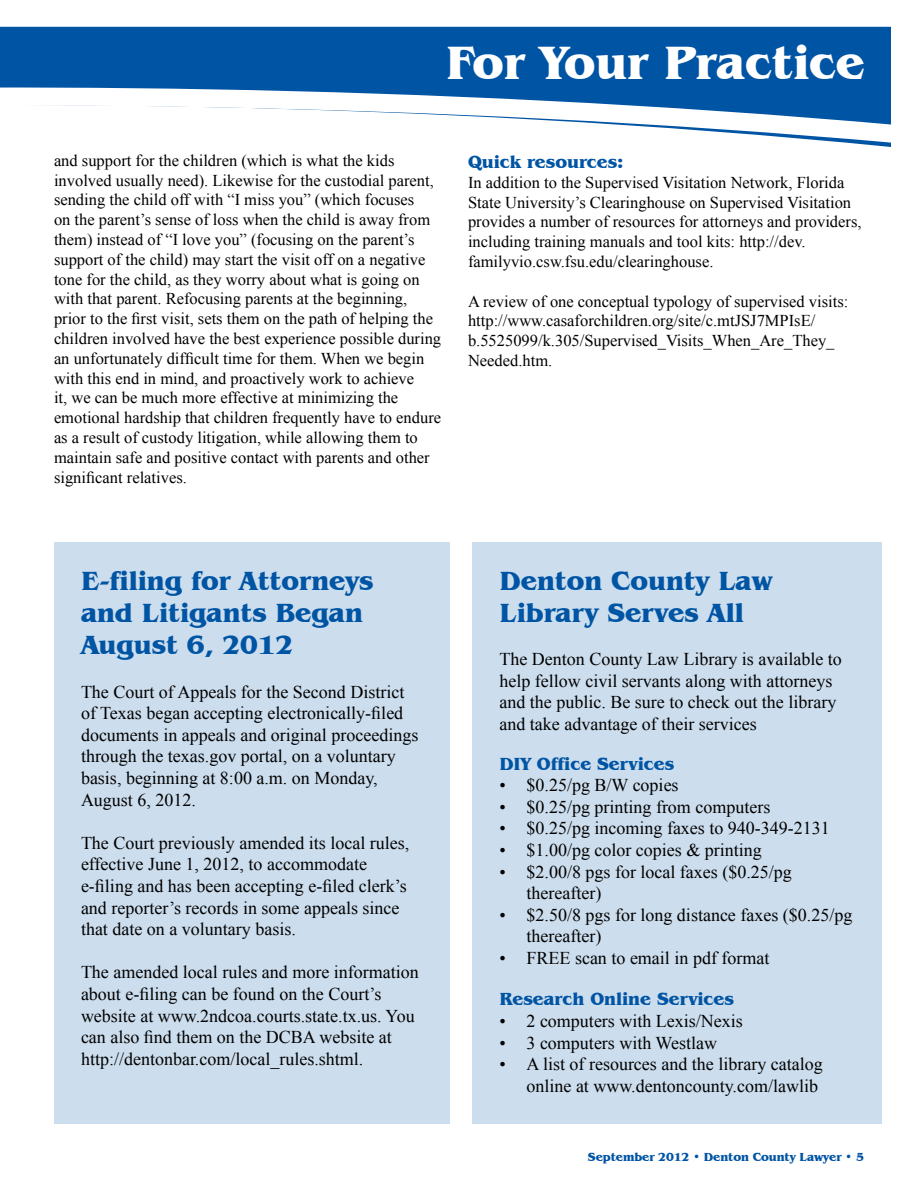
<style>
.page{position:relative;width:918px;height:1188px;background:#fff}
.page>*{position:absolute;margin:0;border:0;box-sizing:border-box;transform-origin:0 0}
.t1{font:700 48px "Benguiat IT Cby BT";color:#fff}
.t2{font:700 27px/32.4px "Benguiat IT Cby BT";color:#0054a4}
.t3{font:18px/21.6px "Times New Roman";color:#000}
.t4{font:700 18px "Benguiat IT Cby BT";color:#0054a4}
.t5{font:16.5px/19.8px "Times New Roman";color:#000}
.t6{font:700 12px "Benguiat IT Cby BT";letter-spacing:-.01em;color:#0054a4}
</style>
<div class="page">
<svg style="left:0;top:26px;width:891px;height:121px"></svg>
<div style="left:54px;top:542px;width:396px;height:581px;background:#ccdded"></div>
<div style="left:472px;top:542px;width:410px;height:581px;background:#ccdded"></div>
<h1 class="t1" style="left:446px;top:33px;width:421px">For Your Practice</h1>
<p class="t5" style="left:54px;top:150px;width:389px">and support for the children (which is what the kids involved usually need). Likewise for the custodial parent, sending the child off with “I miss you” (which focuses<br>on the parent’s sense of loss when the child is away from them) instead of “I love you” (focusing on the parent’s support of the child) may start the visit off on a negative tone for the child, as they worry about what is going on with that parent. Refocusing parents at the beginning, prior to the first visit, sets them on the path of helping the children involved have the best experience possible during an unfortunately difficult time for them. When we begin with this end in mind, and proactively work to achieve<br>it, we can be much more effective at minimizing the emotional hardship that children frequently have to endure as a result of custody litigation, while allowing them to maintain safe and positive contact with parents and other significant relatives.</p>
<p class="t4" style="left:468px;top:151px;width:157px">Quick resources:</p>
<p class="t5" style="left:468px;top:172px;width:395px">In addition to the Supervised Visitation Network, Florida State University’s Clearinghouse on Supervised Visitation provides a number of resources for attorneys and providers, including training manuals and tool kits: http://dev. familyvio.csw.fsu.edu/clearinghouse.</p>
<p class="t5" style="left:468px;top:291px;width:382px">A review of one conceptual typology of supervised visits: http://www.casaforchildren.org/site/c.mtJSJ7MPIsE/ b.5525099/k.305/Supervised_Visits_When_Are_They_ Needed.htm.</p>
<h2 class="t2" style="left:81px;top:564px;width:294px">E-filing for Attorneys and Litigants Began<br>August 6, 2012</h2>
<p class="t3" style="left:81px;top:681px;width:339px">The Court of Appeals for the Second District of Texas began accepting electronically-filed documents in appeals and original proceedings through the texas.gov portal, on a voluntary basis, beginning at 8:00 a.m. on Monday, August 6, 2012.</p>
<p class="t3" style="left:81px;top:832px;width:330px">The Court previously amended its local rules, effective June 1, 2012, to accommodate e-filing and has been accepting e-filed clerk’s and reporter’s records in some appeals since that date on a voluntary basis.</p>
<p class="t3" style="left:81px;top:961px;width:339px">The amended local rules and more information about e-filing can be found on the Court’s website at www.2ndcoa.courts.state.tx.us. You can also find them on the DCBA website at http://dentonbar.com/local_rules.shtml.</p>
<h2 class="t2" style="left:500px;top:564px;width:274px">Denton County Law<br>Library Serves All</h2>
<p class="t3" style="left:500px;top:648px;width:344px">The Denton County Law Library is available to help fellow civil servants along with attorneys and the public. Be sure to check out the library and take advantage of their services</p>
<p class="t4" style="left:500px;top:752px;width:176px">DIY Office Services</p>
<p class="t3" style="left:500px;top:774px;width:181px">• $0.25/pg B/W copies</p>
<p class="t3" style="left:500px;top:796px;width:272px">• $0.25/pg printing from computers</p>
<p class="t3" style="left:500px;top:817px;width:332px">• $0.25/pg incoming faxes to 940-349-2131</p>
<p class="t3" style="left:500px;top:839px;width:264px">• $1.00/pg color copies &amp; printing</p>
<p class="t3" style="left:526px;top:861px;width:267px;text-indent:-27px">• $2.00/8 pgs for local faxes ($0.25/pg thereafter)</p>
<p class="t3" style="left:526px;top:904px;width:327px;text-indent:-27px">• $2.50/8 pgs for long distance faxes ($0.25/pg thereafter)</p>
<p class="t3" style="left:500px;top:947px;width:271px">• FREE scan to email in pdf format</p>
<p class="t4" style="left:500px;top:988px;width:236px">Research Online Services</p>
<p class="t3" style="left:500px;top:1010px;width:245px">• 2 computers with Lexis/Nexis</p>
<p class="t3" style="left:500px;top:1032px;width:219px">• 3 computers with Westlaw</p>
<p class="t3" style="left:500px;top:1053px;width:325px;text-align:right">• A list of resources and the library catalog online at www.dentoncounty.com/lawlib</p>
<p class="t6" style="left:588px;top:1150px;width:277px">September 2012 • Denton County Lawyer • 5</p>
</div>
